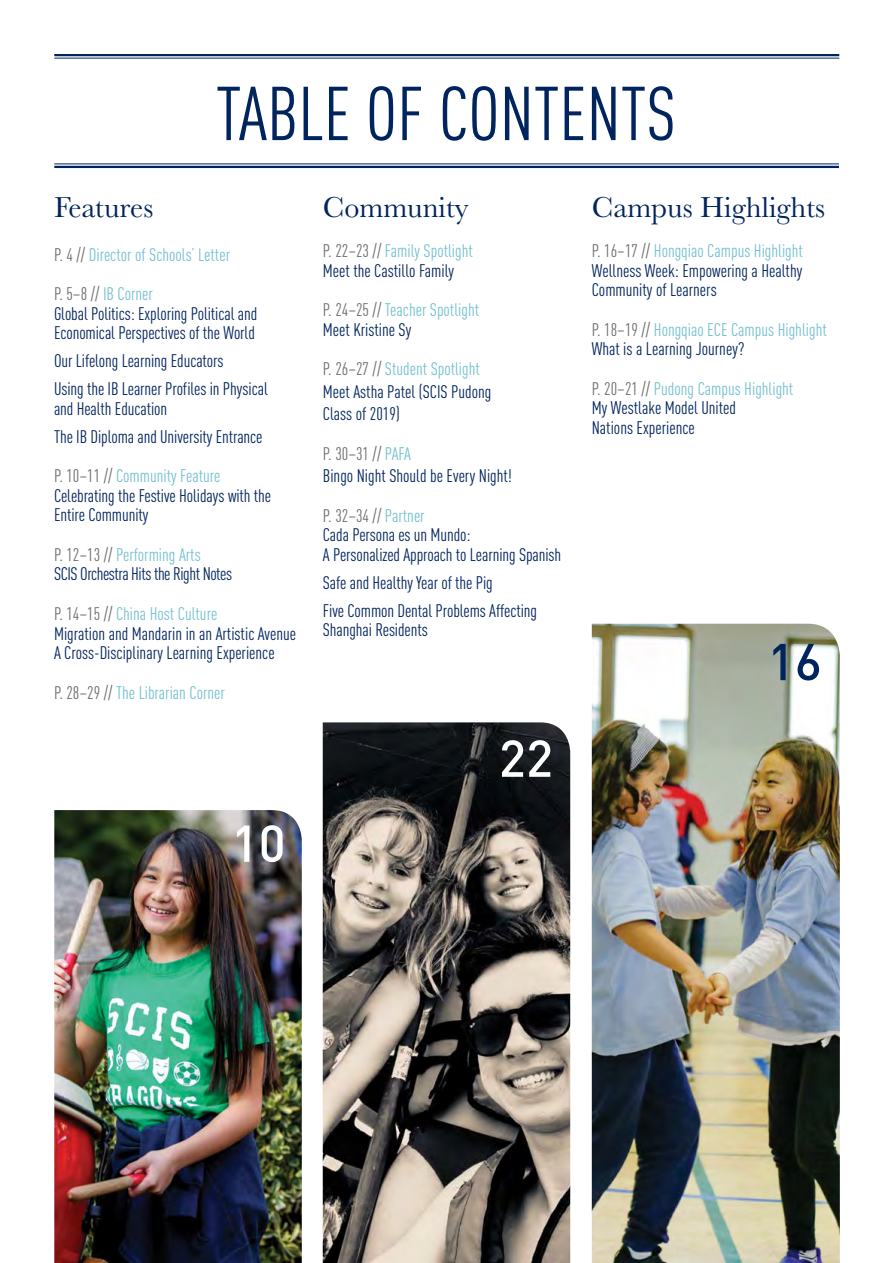
<style>
.page{position:relative;width:893px;height:1263px;background:#fff}
.page>*{position:absolute;margin:0;border:0;box-sizing:border-box;transform-origin:0 0}
.t1{font:75px "DIN Cond";color:#00245d}
.t2{font:500 51px "DIN Pro";color:#fff}
.t3{font:500 51px "DIN Pro";color:#00245d}
.t4{font:30px "Baskerville";color:#00245d}
.t5{font:18px/19.5px "DIN Cond";letter-spacing:-.005em;color:#00245d}
.t6{font:18px/19.5px "DIN Cond";color:#75c0d1}
.t7{font:18px/19.5px "DIN Cond";letter-spacing:-.025em;color:#00245d}
.s1{color:#6d6e71}
.s2{color:#75c0d1}
.s3{color:#00245d}
</style>
<div class="page">
<img style="left:323px;top:722px;width:247px;height:541px">
<img style="left:54px;top:810px;width:248px;height:453px">
<img style="left:592px;top:624px;width:248px;height:639px">
<hr style="left:54px;top:54px;width:785px;height:2px;background:#00245d">
<hr style="left:54px;top:58px;width:785px;height:1px;background:#00245d">
<hr style="left:54px;top:164px;width:785px;height:1px;background:#00245d">
<hr style="left:54px;top:166px;width:785px;height:2px;background:#00245d">
<h1 class="t1" style="left:216px;top:70px;width:462px">TABLE OF CONTENTS</h1>
<h3 class="t4" style="left:54px;top:189px;width:101px">Features</h3>
<p class="t6" style="left:54px;top:244px;width:178px"><span class="s1">P. 4 //</span> Director of Schools’ Letter</p>
<p class="t5" style="left:54px;top:284px;width:205px"><span class="s1">P. 5–8 //</span> <span class="s2">IB Corner<br></span>Global Politics: Exploring Political and<br>Economical Perspectives of the World</p>
<p class="t5" style="left:54px;top:347px;width:215px;line-height:28px">Our Lifelong Learning Educators<br>Using the IB Learner Profiles in Physical</p>
<p class="t5" style="left:54px;top:394px;width:210px;line-height:28px">and Health Education<br>The IB Diploma and University Entrance</p>
<p class="t5" style="left:54px;top:466px;width:219px"><span class="s1">P. 10–11 //</span> <span class="s2">Community Feature<br></span>Celebrating the Festive Holidays with the<br>Entire Community</p>
<p class="t7" style="left:54px;top:545px;width:180px"><span class="s1">P. 12–13 //</span> <span class="s2">Performing Arts<br></span>SCIS Orchestra Hits the Right Notes</p>
<p class="t5" style="left:54px;top:604px;width:244px"><span class="s1">P. 14–15 //</span> <span class="s2">China Host Culture<br></span>Migration and Mandarin in an Artistic Avenue<br>A Cross-Disciplinary Learning Experience</p>
<p class="t6" style="left:54px;top:682px;width:172px"><span class="s1">P. 28–29 //</span> The Librarian Corner</p>
<h2 class="t2" style="left:231px;top:809px;width:56px">10</h2>
<h3 class="t4" style="left:323px;top:189px;width:147px">Community</h3>
<p class="t5" style="left:323px;top:241px;width:151px"><span class="s1">P. 22–23 //</span> <span class="s2">Family Spotlight<br></span>Meet the Castillo Family</p>
<p class="t6" style="left:323px;top:300px;width:158px"><span class="s1">P. 24–25 //</span> Teacher Spotlight<br><span class="s3">Meet Kristine Sy</span></p>
<p class="t5" style="left:323px;top:357px;width:170px;line-height:22.5px"><span class="s1">P. 26–27 //</span> <span class="s2">Student Spotlight<br></span>Meet Astha Patel (SCIS Pudong<br>Class of 2019)</p>
<p class="t5" style="left:323px;top:442px;width:191px;line-height:22.5px"><span class="s1">P. 30–31 //</span> <span class="s2">PAFA<br></span>Bingo Night Should be Every Night!</p>
<p class="t5" style="left:323px;top:506px;width:240px"><span class="s1">P. 32–34 //</span> <span class="s2">Partner<br></span>Cada Persona es un Mundo:<br>A Personalized Approach to Learning Spanish</p>
<p class="t5" style="left:323px;top:568px;width:216px;line-height:28px">Safe and Healthy Year of the Pig<br>Five Common Dental Problems Affecting</p>
<p class="t5" style="left:323px;top:620px;width:106px">Shanghai Residents</p>
<h2 class="t2" style="left:499px;top:724px;width:56px">22</h2>
<h3 class="t4" style="left:592px;top:189px;width:235px">Campus Highlights</h3>
<p class="t5" style="left:592px;top:241px;width:213px;text-align:justify"><span class="s1">P. 16–17 //</span> <span class="s2">Hongqiao Campus Highlight </span>Wellness Week: Empowering a Healthy Community of Learners</p>
<p class="t6" style="left:592px;top:319px;width:236px"><span class="s1">P. 18–19 //</span> Hongqiao ECE Campus Highlight<br><span class="s3">What is a Learning Journey?</span></p>
<p class="t5" style="left:592px;top:378px;width:203px"><span class="s1">P. 20–21 //</span> <span class="s2">Pudong Campus Highlight<br></span>My Westlake Model United<br>Nations Experience</p>
<h2 class="t3" style="left:767px;top:627px;width:56px">16</h2>
</div>
